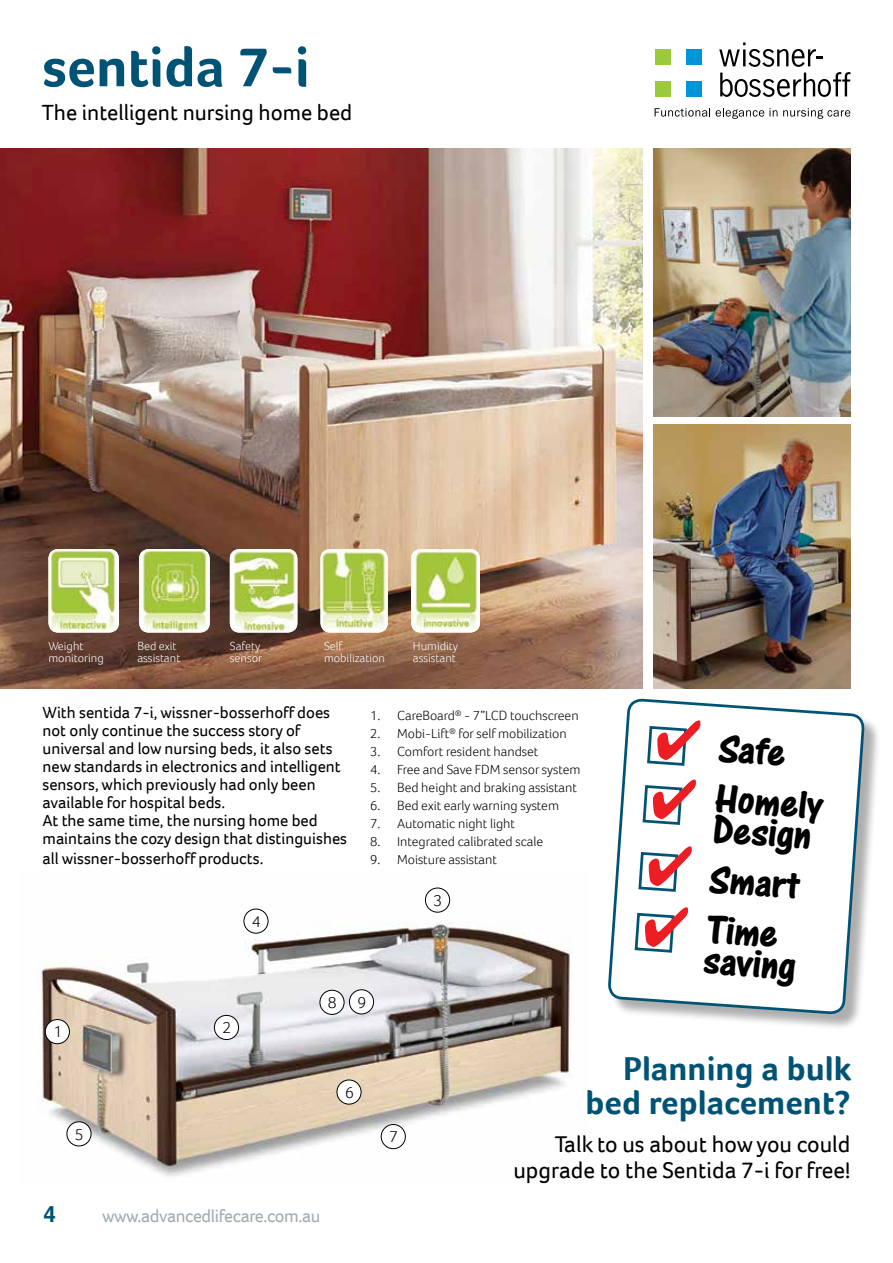
<style>
.page{position:relative;width:893px;height:1263px;background:#fff}
.page>*{position:absolute;margin:0;border:0;box-sizing:border-box;transform-origin:0 0}
.t1{font:700 56.55px "Foco W01";color:#005374}
.t2{font:700 42.3px/50.2px "One Stroke Script Std";color:#000}
.t3{font:700 33.9px/33.9px "Foco W01";color:#005374;text-align:right}
.t4{font:23.4px/26.2px "Foco W01";color:#000;text-align:right}
.t5{font:22.5px "Foco W01";color:#000}
.t6{font:700 22.5px "Helvetica";color:#005374}
.t7{font:18px "Foco W01";letter-spacing:-.02em;color:#9eacb2}
.t8{font:16.5px/18px "Foco W01";color:#000}
.t9{font:300 16.35px "Foco W01";color:#000}
.t10{font:300 13.5px "Foco W01";color:#000}
.t11{font:300 12px/11.4px "Foco W01";color:#fff}
</style>
<div class="page">
<img style="left:0;top:148px;width:642px;height:540px">
<img style="left:653px;top:149px;width:197px;height:267px">
<img style="left:654px;top:425px;width:196px;height:226px">
<img style="left:39px;top:887px;width:534px;height:290px">
<div style="left:45px;top:1019px;width:24px;height:25px;background:#fff;border-radius:50%"></div>
<div style="left:45px;top:1019px;width:25px;height:25px;border:1px solid #000;border-radius:50%"></div>
<div style="left:67px;top:1122px;width:24px;height:24px;background:#fff;border-radius:50%"></div>
<div style="left:66px;top:1121px;width:25px;height:25px;border:1px solid #000;border-radius:50%"></div>
<div style="left:214px;top:1015px;width:25px;height:24px;background:#fff;border-radius:50%"></div>
<div style="left:214px;top:1015px;width:25px;height:25px;border:1px solid #000;border-radius:50%"></div>
<div style="left:244px;top:909px;width:24px;height:24px;background:#fff;border-radius:50%"></div>
<div style="left:243px;top:909px;width:25px;height:25px;border:1px solid #000;border-radius:50%"></div>
<div style="left:425px;top:888px;width:25px;height:24px;background:#fff;border-radius:50%"></div>
<div style="left:425px;top:888px;width:25px;height:24px;border:1px solid #000;border-radius:50%"></div>
<div style="left:320px;top:990px;width:24px;height:24px;background:#fff;border-radius:50%"></div>
<div style="left:319px;top:990px;width:25px;height:25px;border:1px solid #000;border-radius:50%"></div>
<div style="left:349px;top:990px;width:25px;height:24px;background:#fff;border-radius:50%"></div>
<div style="left:349px;top:989px;width:25px;height:25px;border:1px solid #000;border-radius:50%"></div>
<div style="left:337px;top:1080px;width:24px;height:24px;background:#fff;border-radius:50%"></div>
<div style="left:337px;top:1079px;width:24px;height:25px;border:1px solid #000;border-radius:50%"></div>
<div style="left:381px;top:1124px;width:24px;height:25px;background:#fff;border-radius:50%"></div>
<div style="left:381px;top:1124px;width:25px;height:25px;border:1px solid #000;border-radius:50%"></div>
<img style="left:48px;top:549px;width:71px;height:83px">
<img style="left:139px;top:549px;width:71px;height:83px">
<img style="left:230px;top:549px;width:67px;height:83px">
<img style="left:320px;top:549px;width:68px;height:83px">
<img style="left:411px;top:549px;width:69px;height:83px">
<div style="left:610px;top:701px;width:271px;height:330px;background:#000;opacity:.32"></div>
<svg style="left:607px;top:651px;width:259px;height:380px"></svg>
<svg style="left:646px;top:720px;width:54px;height:47px"></svg>
<svg style="left:641px;top:779px;width:55px;height:47px"></svg>
<svg style="left:637px;top:846px;width:55px;height:47px"></svg>
<svg style="left:633px;top:907px;width:55px;height:47px"></svg>
<div style="left:655px;top:81px;width:15px;height:15px;background:#9aca3c"></div>
<div style="left:686px;top:81px;width:16px;height:15px;background:#0095da"></div>
<div style="left:655px;top:49px;width:15px;height:16px;background:#9aca3c"></div>
<div style="left:686px;top:49px;width:16px;height:16px;background:#0095da"></div>
<svg style="left:719px;top:43px;width:131px;height:54px"></svg>
<svg style="left:655px;top:108px;width:55px;height:9px"></svg>
<svg style="left:716px;top:108px;width:61px;height:11px"></svg>
<svg style="left:783px;top:108px;width:67px;height:11px"></svg>
<h1 class="t1" style="left:43px;top:36px;width:269px">sentida 7-i</h1>
<h3 class="t5" style="left:42px;top:101px;width:312px">The intelligent nursing home bed</h3>
<p class="t11" style="left:48px;top:641px;width:57px">Weight monitoring</p>
<p class="t11" style="left:137px;top:641px;width:44px">Bed exit assistant</p>
<p class="t11" style="left:230px;top:641px;width:34px">Safety sensor</p>
<p class="t11" style="left:324px;top:641px;width:63px">Self mobilization</p>
<p class="t11" style="left:413px;top:641px;width:47px">Humidity assistant</p>
<p class="t8" style="left:43px;top:704px;width:306px">With sentida 7-i, wissner-bosserhoff does not only continue the success story of universal and low nursing beds, it also sets new standards in electronics and intelligent sensors, which previously had only been available for hospital beds.<br>At the same time, the nursing home bed maintains the cozy design that distinguishes</p>
<p class="t8" style="left:43px;top:850px;width:222px">all wissner-bosserhoff products.</p>
<p class="t9" style="left:252px;top:913px;width:10px">4</p>
<p class="t10" style="left:370px;top:708px;width:210px">1. CareBoard<sup>®</sup> - 7”LCD touchscreen</p>
<p class="t10" style="left:370px;top:726px;width:198px">2. Mobi-Lift<sup>®</sup> for self mobilization</p>
<p class="t10" style="left:370px;top:744px;width:170px">3. Comfort resident handset</p>
<p class="t10" style="left:370px;top:762px;width:212px">4. Free and Save FDM sensor system</p>
<p class="t10" style="left:370px;top:780px;width:208px">5. Bed height and braking assistant</p>
<p class="t10" style="left:370px;top:798px;width:190px">6. Bed exit early warning system</p>
<p class="t10" style="left:370px;top:816px;width:146px">7. Automatic night light</p>
<p class="t10" style="left:370px;top:834px;width:174px">8. Integrated calibrated scale</p>
<p class="t10" style="left:370px;top:852px;width:128px">9. Moisture assistant</p>
<p class="t9" style="left:433px;top:892px;width:10px">3</p>
<p class="t9" style="left:53px;top:1023px;width:10px">1</p>
<p class="t9" style="left:222px;top:1019px;width:10px">2</p>
<p class="t9" style="left:328px;top:994px;width:10px">8</p>
<p class="t9" style="left:357px;top:993px;width:10px">9</p>
<h2 class="t2" style="left:720px;top:722px;width:110px;rotate:4deg">Safe<br>Homely</h2>
<h2 class="t2" style="left:715px;top:803px;width:100px;rotate:4deg">Design<br>Smart<br>Time</h2>
<h2 class="t2" style="left:706px;top:934px;width:94px;rotate:4deg">saving</h2>
<p class="t9" style="left:75px;top:1125px;width:10px">5</p>
<h3 class="t6" style="left:44px;top:1196px;width:14px">4</h3>
<p class="t7" style="left:102px;top:1206px;width:220px">www.advancedlifecare.com.au</p>
<p class="t9" style="left:345px;top:1084px;width:10px">6</p>
<p class="t9" style="left:389px;top:1128px;width:10px">7</p>
<h3 class="t3" style="left:586px;top:1052px;width:267px">Planning a bulk bed replacement?</h3>
<h3 class="t4" style="left:513px;top:1131px;width:339px">Talk to us about how you could upgrade to the Sentida 7-i for free!</h3>
</div>
